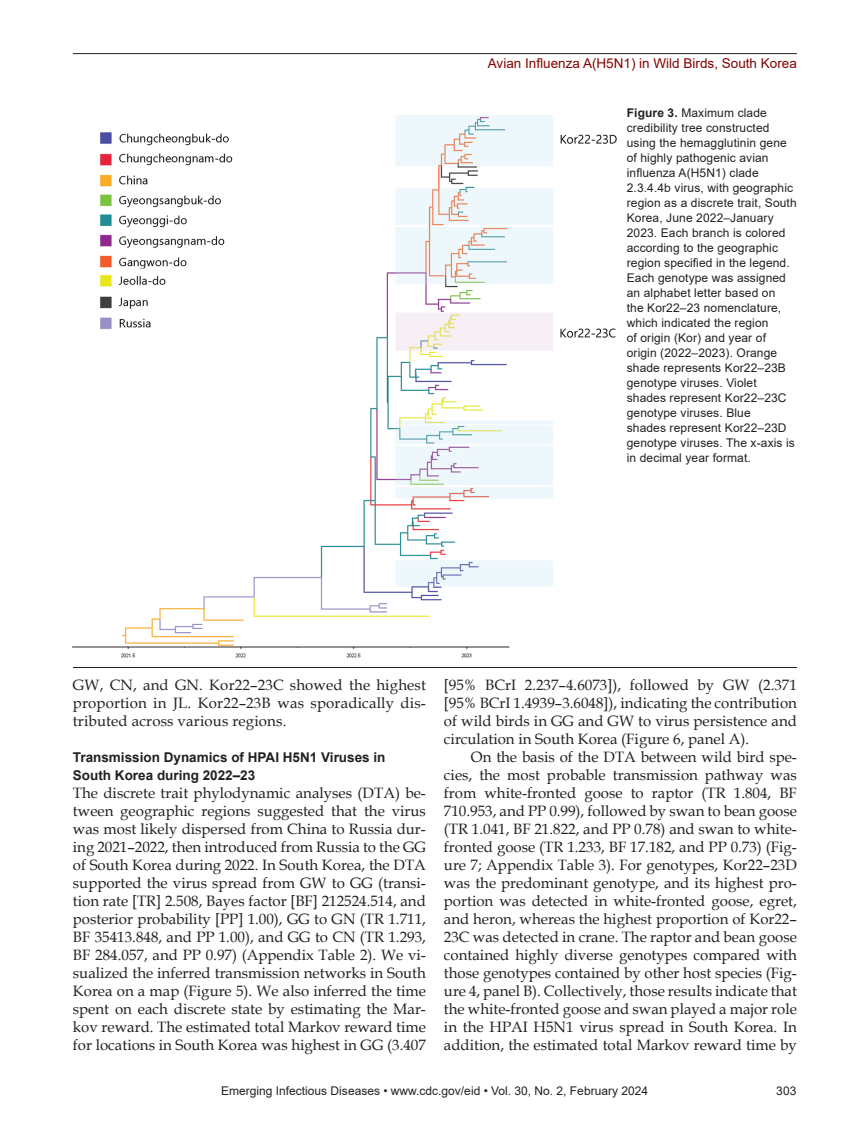
<style>
.page{position:relative;width:851px;height:1134px;background:#fff}
.page>*{position:absolute;margin:0;border:0;box-sizing:border-box;transform-origin:0 0}
.t1{font:15px/18px "Book Antiqua";color:#231f20;text-align:justify}
.t2{font:700 13.5px/18px "Arial";color:#231f20}
.t3{font:13.5px "Arial";color:#820301}
.t4{font:12px/15px "Arial";letter-spacing:.01em;color:#231f20}
.s1{font-weight:700}
</style>
<div class="page">
<hr style="left:73px;top:53px;width:723px;height:1px;background:#231f20">
<img style="left:73px;top:115px;width:544px;height:543px">
<hr style="left:73px;top:667px;width:723px;height:1px;background:#231f20">
<p class="t3" style="left:488px;top:54px;width:310px">Avian Influenza A(H5N1) in Wild Birds, South Korea</p>
<p class="t4" style="left:626px;top:105px;width:171px"><span class="s1">Figure 3.</span> Maximum clade credibility tree constructed using the hemagglutinin gene of highly pathogenic avian influenza A(H5N1) clade<br>2.3.4.4b virus, with geographic region as a discrete trait, South<br>Korea, June 2022–January<br>2023. Each branch is colored according to the geographic region specified in the legend.<br>Each genotype was assigned an alphabet letter based on<br>the Kor22–23 nomenclature, which indicated the region<br>of origin (Kor) and year of origin (2022–2023). Orange shade represents Kor22–23B genotype viruses. Violet shades represent Kor22–23C genotype viruses. Blue<br>shades represent Kor22–23D genotype viruses. The x-axis is in decimal year format.</p>
<p class="t1" style="left:73px;top:676px;width:354px">GW, CN, and GN. Kor22–23C showed the highest proportion in JL. Kor22–23B was sporadically dis&shy;tributed across various regions.</p>
<p class="t2" style="left:73px;top:749px;width:314px">Transmission Dynamics of HPAI H5N1 Viruses in<br>South Korea during 2022–23</p>
<p class="t1" style="left:73px;top:784px;width:354px">The discrete trait phylodynamic analyses (DTA) be&shy;tween geographic regions suggested that the virus was most likely dispersed from China to Russia dur&shy;ing 2021–2022, then introduced from Russia to the GG of South Korea during 2022. In South Korea, the DTA supported the virus spread from GW to GG (transi&shy;tion rate [TR] 2.508, Bayes factor [BF] 212524.514, and posterior probability [PP] 1.00), GG to GN (TR 1.711, BF 35413.848, and PP 1.00), and GG to CN (TR 1.293, BF 284.057, and PP 0.97) (Appendix Table 2). We vi&shy;sualized the inferred transmission networks in South Korea on a map (Figure 5). We also inferred the time spent on each discrete state by estimating the Mar&shy;kov reward. The estimated total Markov reward time for locations in South Korea was highest in GG (3.407</p>
<p class="t1" style="left:444px;top:676px;width:354px">[95% BCrI 2.237–4.6073]), followed by GW (2.371 [95% BCrI 1.4939–3.6048]), indicating the contribution of wild birds in GG and GW to virus persistence and circulation in South Korea (Figure 6, panel A).</p>
<p class="t1" style="left:444px;top:748px;width:354px;text-indent:27px">On the basis of the DTA between wild bird spe&shy;cies, the most probable transmission pathway was from white-fronted goose to raptor (TR 1.804, BF 710.953, and PP 0.99), followed by swan to bean goose (TR 1.041, BF 21.822, and PP 0.78) and swan to white&shy;fronted goose (TR 1.233, BF 17.182, and PP 0.73) (Fig&shy;ure 7; Appendix Table 3). For genotypes, Kor22–23D was the predominant genotype, and its highest pro&shy;portion was detected in white-fronted goose, egret, and heron, whereas the highest proportion of Kor22– 23C was detected in crane. The raptor and bean goose contained highly diverse genotypes compared with those genotypes contained by other host species (Fig&shy;ure 4, panel B). Collectively, those results indicate that the white-fronted goose and swan played a major role in the HPAI H5N1 virus spread in South Korea. In addition, the estimated total Markov reward time by</p>
<p class="t4" style="left:221px;top:1084px;width:428px">Emerging Infectious Diseases • www.cdc.gov/eid • Vol. 30, No. 2, February 2024</p>
<p class="t4" style="left:776px;top:1084px;width:22px">303</p>
</div>
